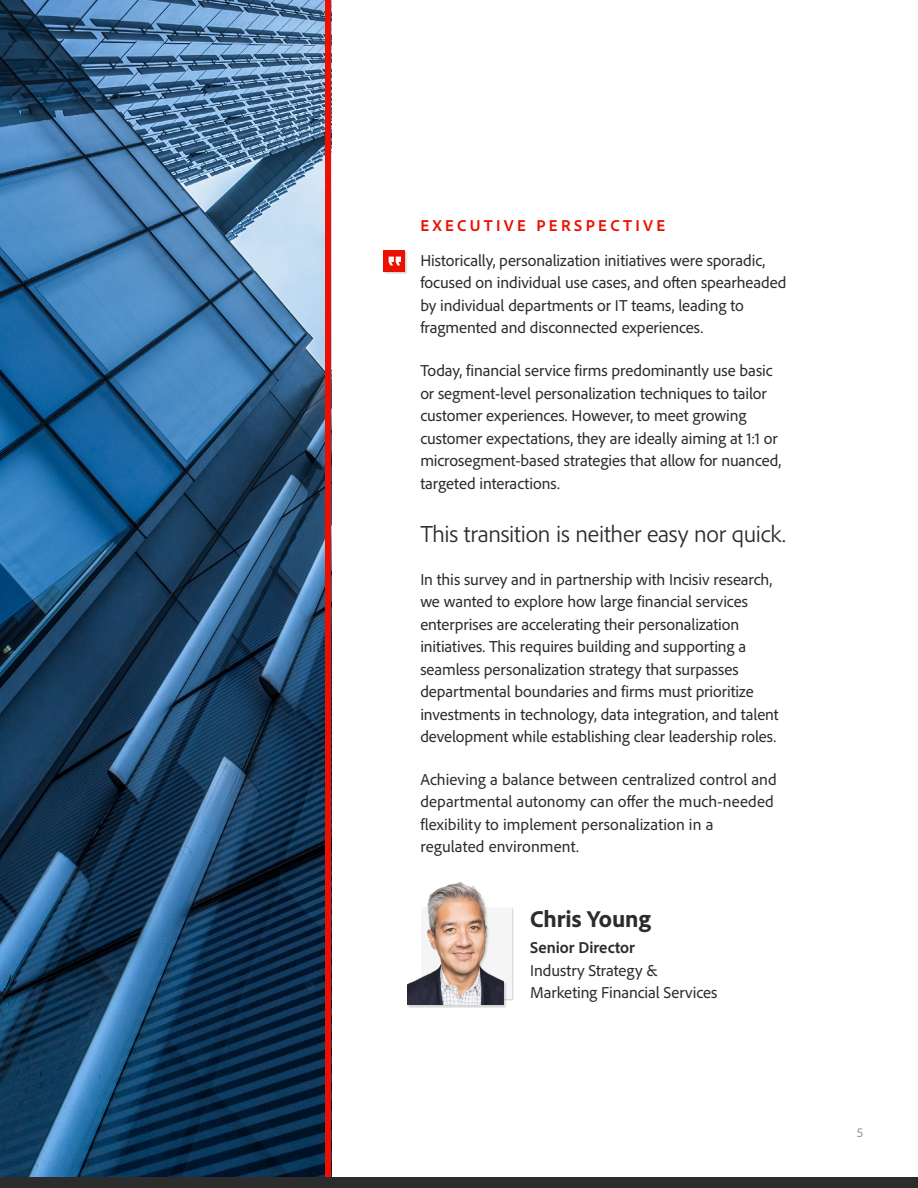
<style>
.page{position:relative;width:918px;height:1188px;background:#fff}
.page>*{position:absolute;margin:0;border:0;box-sizing:border-box;transform-origin:0 0}
.t1{font:300 24px "Adobe Clean";letter-spacing:-.01em;color:#2c2c2c}
.t2{font:800 24px "Adobe Clean";letter-spacing:-.005em;color:#2c2c2c}
.t3{font:16.5px/22.5px "Adobe Clean";color:#2c2c2c}
.t4{font:700 16.5px "Adobe Clean";letter-spacing:.2em;color:#eb1000}
.t5{font:700 16.5px "Adobe Clean";color:#2c2c2c}
.t6{font:13.5px "Adobe Clean";color:#949598}
</style>
<div class="page">
<img style="left:0;top:0;width:325px;height:1178px">
<div style="left:383px;top:250px;width:25px;height:24px;background:#000;opacity:.18"></div>
<div style="left:384px;top:250px;width:21px;height:22px;background:#eb1000"></div>
<svg style="left:389px;top:257px;width:12px;height:8px"></svg>
<div style="left:421px;top:907px;width:93px;height:94px;background:#dbdbdb"></div>
<div style="left:421px;top:908px;width:91px;height:91px;background:#f5f5f5"></div>
<div style="left:407px;top:881px;width:100px;height:127px;background:#000;opacity:.18"></div>
<img style="left:407px;top:881px;width:96px;height:124px">
<div style="left:325px;top:0;width:6px;height:1188px;background:#eb1000"></div>
<div style="left:0;top:1178px;width:918px;height:10px;background:#2c2c2c"></div>
<p class="t4" style="left:420px;top:215px;width:246px">EXECUTIVE PERSPECTIVE</p>
<p class="t3" style="left:420px;top:249px;width:368px">Historically, personalization initiatives were sporadic, focused on individual use cases, and often spearheaded by individual departments or IT teams, leading to fragmented and disconnected experiences.</p>
<p class="t3" style="left:420px;top:359px;width:362px">Today, financial service firms predominantly use basic or segment-level personalization techniques to tailor customer experiences. However, to meet growing customer expectations, they are ideally aiming at 1:1 or microsegment-based strategies that allow for nuanced, targeted interactions.</p>
<h1 class="t1" style="left:420px;top:519px;width:367px">This transition is neither easy nor quick.</h1>
<p class="t3" style="left:420px;top:567px;width:360px">In this survey and in partnership with Incisiv research, we wanted to explore how large financial services enterprises are accelerating their personalization initiatives. This requires building and supporting a seamless personalization strategy that surpasses departmental boundaries and firms must prioritize investments in technology, data integration, and talent development while establishing clear leadership roles.</p>
<p class="t3" style="left:420px;top:768px;width:358px">Achieving a balance between centralized control and departmental autonomy can offer the much-needed flexibility to implement personalization in a regulated environment.</p>
<h1 class="t2" style="left:530px;top:903px;width:122px">Chris Young</h1>
<p class="t5" style="left:530px;top:937px;width:106px">Senior Director</p>
<p class="t3" style="left:530px;top:959px;width:189px">Industry Strategy &amp;<br>Marketing Financial Services</p>
<p class="t6" style="left:857px;top:1124px;width:8px">5</p>
</div>
